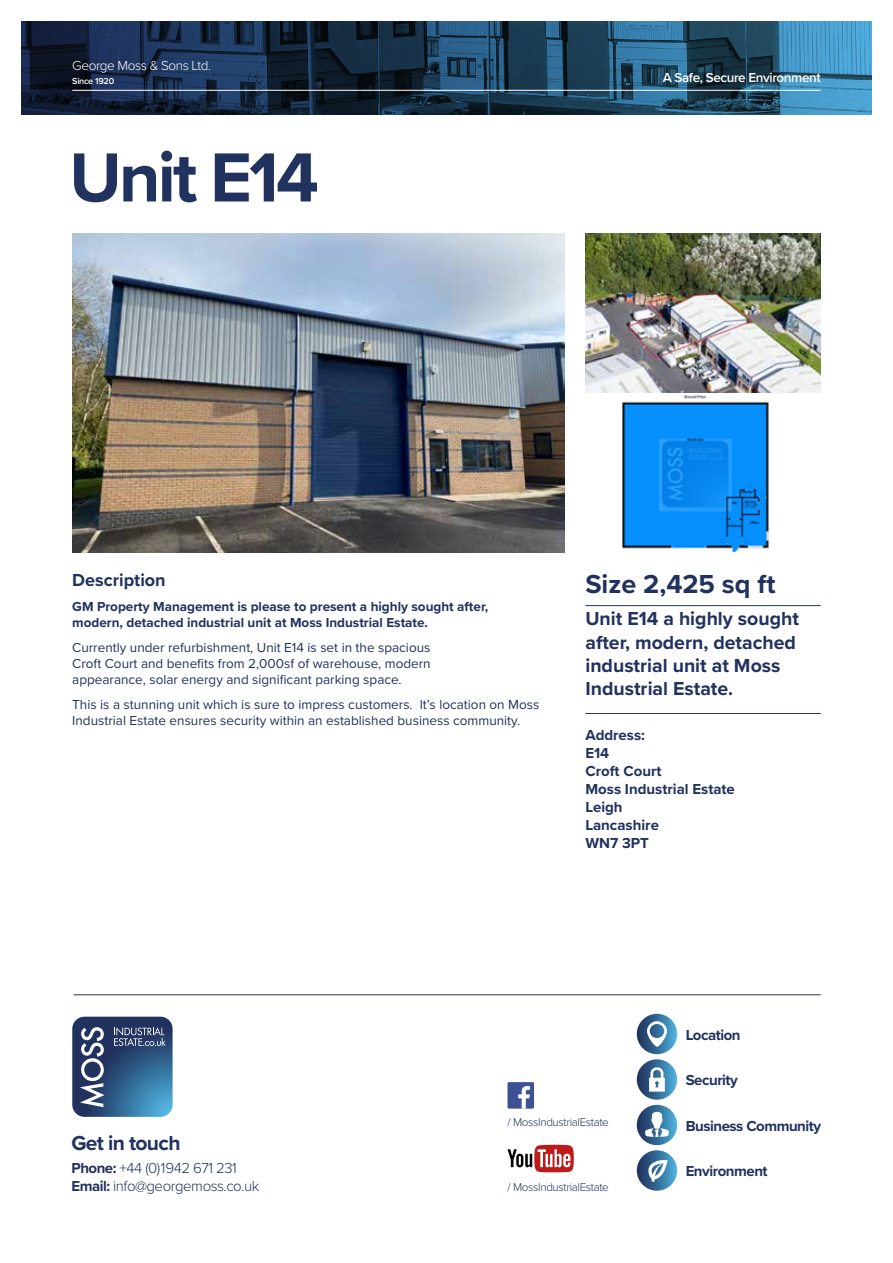
<style>
.page{position:relative;width:893px;height:1263px;background:#fff}
.page>*{position:absolute;margin:0;border:0;box-sizing:border-box;transform-origin:0 0}
.t1{font:700 72px "Proxima Nova";letter-spacing:-.04em;color:#21325f}
.t2{font:700 27px "Proxima Nova";color:#21325f}
.t3{font:700 21px "Proxima Nova";letter-spacing:-.03em;color:#21325f}
.t4{font:700 19.5px/23.4px "Proxima Nova";color:#21325f}
.t5{font:700 18px "Proxima Nova";color:#21325f}
.t6{font:700 15px/18px "Proxima Nova";color:#21325f}
.t7{font:300 15px/18px "Proxima Nova";letter-spacing:-.03em;color:#21325f}
.t8{font:700 15px "Proxima Nova";letter-spacing:-.03em;color:#21325f}
.t9{font:13.5px/16.2px "Proxima Nova";color:#21325f;text-align:justify}
.t10{font:700 13.5px/16.2px "Proxima Nova";color:#21325f}
.t11{font:600 13.5px "Proxima Nova";letter-spacing:-.03em;color:#fff}
.t12{font:300 13.5px "Proxima Nova";letter-spacing:-.03em;color:#fff}
.t13{font:300 11.55px "Proxima Nova";letter-spacing:-.03em;color:#21325f}
.t14{font:600 9px "Proxima Nova";letter-spacing:-.03em;color:#fff}
.s1{font-weight:700}
</style>
<div class="page">
<svg style="left:21px;top:21px;width:851px;height:94px;background:#1f415c"></svg>
<hr style="left:72px;top:90px;width:749px;height:1px;background:#fff">
<div style="left:507px;top:1082px;width:27px;height:27px;background:#3e5293"></div>
<svg style="left:518px;top:1086px;width:12px;height:23px"></svg>
<svg style="left:507px;top:1145px;width:67px;height:27px"></svg>
<svg style="left:637px;top:1014px;width:40px;height:40px"></svg>
<svg style="left:647px;top:1021px;width:20px;height:26px"></svg>
<svg style="left:637px;top:1105px;width:40px;height:40px"></svg>
<svg style="left:645px;top:1111px;width:24px;height:26px"></svg>
<svg style="left:637px;top:1150px;width:40px;height:41px"></svg>
<svg style="left:637px;top:1059px;width:40px;height:41px"></svg>
<svg style="left:649px;top:1067px;width:16px;height:24px"></svg>
<svg style="left:648px;top:1160px;width:20px;height:22px"></svg>
<hr style="left:74px;top:994px;width:747px;height:1px;background:#21325f">
<svg style="left:72px;top:1017px;width:101px;height:100px;background:#43648b"></svg>
<img style="left:72px;top:234px;width:492px;height:319px">
<hr style="left:585px;top:605px;width:236px;height:1px;background:#21325f">
<hr style="left:585px;top:713px;width:236px;height:1px;background:#21325f">
<img style="left:585px;top:234px;width:236px;height:319px">
<p class="t12" style="left:72px;top:56px;width:140px">George Moss &amp; Sons Ltd.</p>
<p class="t14" style="left:72px;top:74px;width:43px">Since 1920</p>
<h1 class="t1" style="left:69px;top:124px;width:251px">Unit E14</h1>
<p class="t11" style="left:663px;top:68px;width:159px">A Safe, Secure Environment</p>
<h3 class="t5" style="left:72px;top:567px;width:95px">Description</h3>
<p class="t10" style="left:72px;top:598px;width:417px">GM Property Management is please to present a highly sought after, modern, detached industrial unit at Moss Industrial Estate.</p>
<p class="t9" style="left:72px;top:639px;width:360px">Currently under refurbishment, Unit E14 is set in the spacious Croft Court and benefits from 2,000sf of warehouse, modern appearance, solar energy and significant parking space.</p>
<p class="t9" style="left:72px;top:696px;width:469px">This is a stunning unit which is sure to impress customers. It’s location on Moss<br>Industrial Estate ensures security within an established business community.</p>
<h2 class="t2" style="left:585px;top:564px;width:192px">Size 2,425 sq ft</h2>
<h3 class="t4" style="left:585px;top:606px;width:215px">Unit E14 a highly sought after, modern, detached industrial unit at Moss<br>Industrial Estate.</h3>
<p class="t6" style="left:585px;top:725px;width:151px">Address:<br>E14<br>Croft Court<br>Moss Industrial Estate<br>Leigh<br>Lancashire<br>WN7 3PT</p>
<p class="t8" style="left:686px;top:1024px;width:56px">Location</p>
<p class="t8" style="left:686px;top:1069px;width:54px">Security</p>
<h3 class="t3" style="left:71px;top:1128px;width:111px">Get in touch</h3>
<p class="t7" style="left:71px;top:1158px;width:189px"><span class="s1">Phone:</span> +44 (0)1942 671 231<br><span class="s1">Email:</span> info@georgemoss.co.uk</p>
<p class="t13" style="left:507px;top:1113px;width:103px">/ MossIndustrialEstate</p>
<p class="t13" style="left:507px;top:1178px;width:103px">/ MossIndustrialEstate</p>
<p class="t8" style="left:686px;top:1115px;width:137px">Business Community</p>
<p class="t8" style="left:686px;top:1160px;width:83px">Environment</p>
</div>
